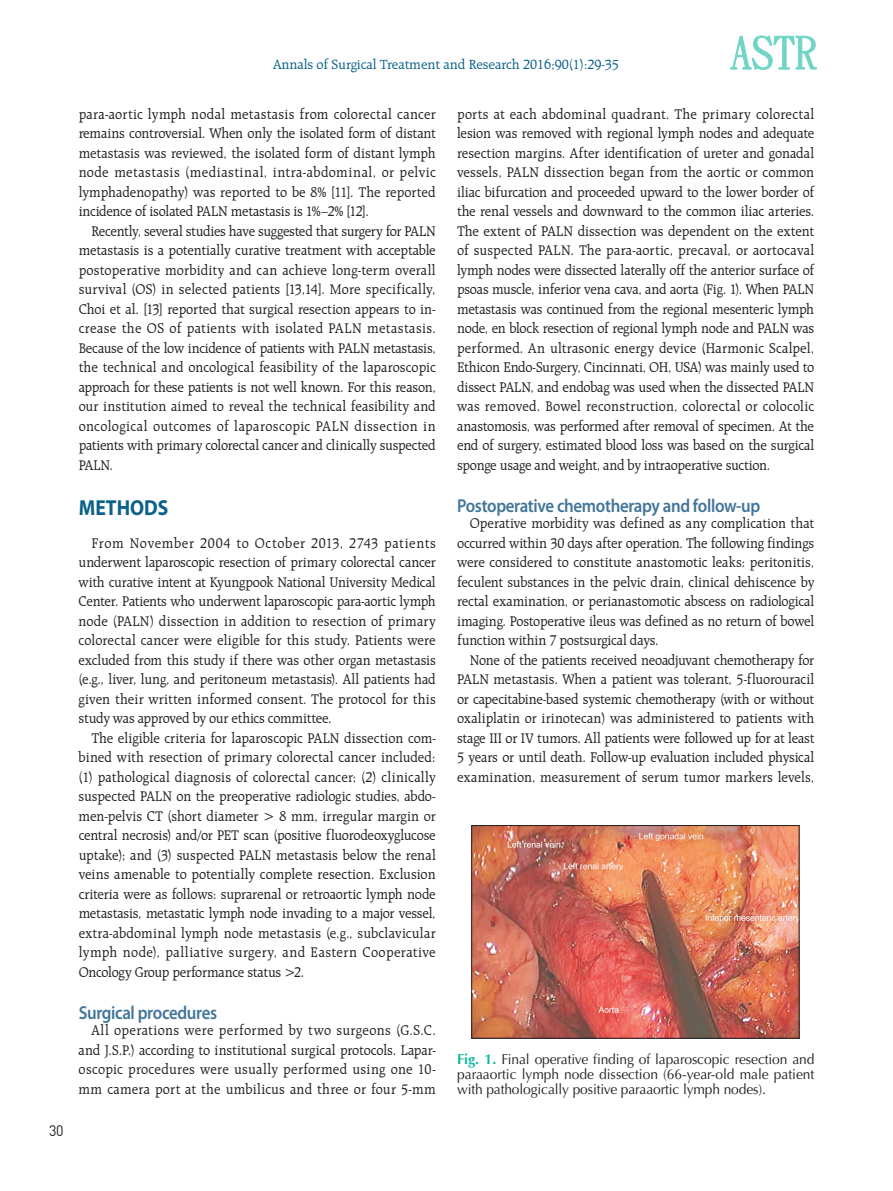
<style>
.page{position:relative;width:893px;height:1191px;background:#fff}
.page>*{position:absolute;margin:0;border:0;box-sizing:border-box;transform-origin:0 0}
.t1{font:700 21.75px "Myriad Pro";color:#0b6189;scale:.9 1}
.t2{font:600 18.75px "Myriad Pro";letter-spacing:-.02em;color:#417599;scale:.9 1}
.t3{font:15px/19.5px "Raleigh BT";letter-spacing:-.01em;color:#231f20;text-align:justify;scale:.94 1}
.t4{font:15px "Dinreg";color:#231f20;scale:.95 1}
.t5{font:14.25px/15px "Optima LT Std";letter-spacing:-.01em;color:#231f20;text-align:justify}
.t6{font:14.25px "Raleigh BT";letter-spacing:-.01em;color:#0b6189}
.s1{font-weight:700;color:#11b9a0}
</style>
<div class="page">
<svg style="left:730px;top:35px;width:87px;height:35px"></svg>
<img style="left:473px;top:827px;width:324px;height:209px">
<div style="left:471px;top:825px;width:328px;height:213px;border:1px solid #231f20"></div>
<p class="t4" style="left:49px;top:1121px;width:17px">30</p>
<p class="t6" style="left:273px;top:56px;width:347px">Annals of Surgical Treatment and Research 2016;90(1):29-35</p>
<p class="t3" style="left:79px;top:104px;width:381px">para-aortic lymph nodal metastasis from colorectal cancer remains controversial. When only the isolated form of distant metastasis was reviewed, the isolated form of distant lymph node metastasis (mediastinal, intra-abdominal, or pelvic lymphadenopathy) was reported to be 8% [11]. The reported incidence of isolated PALN metastasis is 1%–2% [12].</p>
<p class="t3" style="left:79px;top:221px;width:381px;text-indent:13px">Recently, several studies have suggested that surgery for PALN metastasis is a potentially curative treatment with acceptable postoperative morbidity and can achieve long-term overall survival (OS) in selected patients [13,14]. More specifically, Choi et al. [13] reported that surgical resection appears to in&shy;crease the OS of patients with isolated PALN metastasis.<br>Because of the low incidence of patients with PALN metastasis, the technical and oncological feasibility of the laparoscopic approach for these patients is not well known. For this reason, our institution aimed to reveal the technical feasibility and oncological outcomes of laparoscopic PALN dissection in patients with primary colorectal cancer and clinically suspected PALN.</p>
<h1 class="t1" style="left:79px;top:493px;width:101px">METHODS</h1>
<p class="t3" style="left:79px;top:533px;width:382px;text-indent:13px">From November 2004 to October 2013, 2743 patients underwent laparoscopic resection of primary colorectal cancer with curative intent at Kyungpook National University Medical Center. Patients who underwent laparoscopic para-aortic lymph node (PALN) dissection in addition to resection of primary colorectal cancer were eligible for this study. Patients were excluded from this study if there was other organ metastasis (e.g., liver, lung, and peritoneum metastasis). All patients had given their written informed consent. The protocol for this study was approved by our ethics committee.</p>
<p class="t3" style="left:79px;top:728px;width:382px;text-indent:13px">The eligible criteria for laparoscopic PALN dissection com&shy;bined with resection of primary colorectal cancer included: (1) pathological diagnosis of colorectal cancer; (2) clinically suspected PALN on the preoperative radiologic studies, abdo&shy;men-pelvis CT (short diameter &gt; 8 mm, irregular margin or central necrosis) and/or PET scan (positive fluorodeoxyglucose uptake); and (3) suspected PALN metastasis below the renal veins amenable to potentially complete resection. Exclusion criteria were as follows: suprarenal or retroaortic lymph node metastasis, metastatic lymph node invading to a major vessel, extra-abdominal lymph node metastasis (e.g., subclavicular lymph node), palliative surgery, and Eastern Cooperative Oncology Group performance status &gt;2.</p>
<p class="t2" style="left:79px;top:1001px;width:155px">Surgical procedures</p>
<p class="t3" style="left:79px;top:1020px;width:381px;text-indent:13px">All operations were performed by two surgeons (G.S.C. and J.S.P.) according to institutional surgical protocols. Lapar&shy;oscopic procedures were usually performed using one 10- mm camera port at the umbilicus and three or four 5-mm</p>
<p class="t3" style="left:457px;top:104px;width:382px">ports at each abdominal quadrant. The primary colorectal lesion was removed with regional lymph nodes and adequate resection margins. After identification of ureter and gonadal vessels, PALN dissection began from the aortic or common iliac bifurcation and proceeded upward to the lower border of the renal vessels and downward to the common iliac arteries.<br>The extent of PALN dissection was dependent on the extent of suspected PALN. The para-aortic, precaval, or aortocaval lymph nodes were dissected laterally off the anterior surface of psoas muscle, inferior vena cava, and aorta (Fig. 1). When PALN metastasis was continued from the regional mesenteric lymph node, en block resection of regional lymph node and PALN was performed. An ultrasonic energy device (Harmonic Scalpel, Ethicon Endo-Surgery, Cincinnati, OH, USA) was mainly used to dissect PALN, and endobag was used when the dissected PALN was removed. Bowel reconstruction, colorectal or colocolic anastomosis, was performed after removal of specimen. At the end of surgery, estimated blood loss was based on the surgical sponge usage and weight, and by intraoperative suction.</p>
<p class="t2" style="left:457px;top:494px;width:338px">Postoperative chemotherapy and follow-up</p>
<p class="t3" style="left:457px;top:513px;width:381px;text-indent:13px">Operative morbidity was defined as any complication that occurred within 30 days after operation. The following findings were considered to constitute anastomotic leaks: peritonitis, feculent substances in the pelvic drain, clinical dehiscence by rectal examination, or perianastomotic abscess on radiological imaging. Postoperative ileus was defined as no return of bowel function within 7 postsurgical days.</p>
<p class="t3" style="left:457px;top:650px;width:381px;text-indent:13px">None of the patients received neoadjuvant chemotherapy for PALN metastasis. When a patient was tolerant, 5-fluorouracil or capecitabine-based systemic chemotherapy (with or without oxaliplatin or irinotecan) was administered to patients with stage III or IV tumors. All patients were followed up for at least 5 years or until death. Follow-up evaluation included physical examination, measurement of serum tumor markers levels,</p>
<p class="t5" style="left:457px;top:1051px;width:359px"><span class="s1">Fig. 1.</span> Final operative finding of laparoscopic resection and paraaortic lymph node dissection (66-year-old male patient with pathologically positive paraaortic lymph nodes).</p>
</div>
